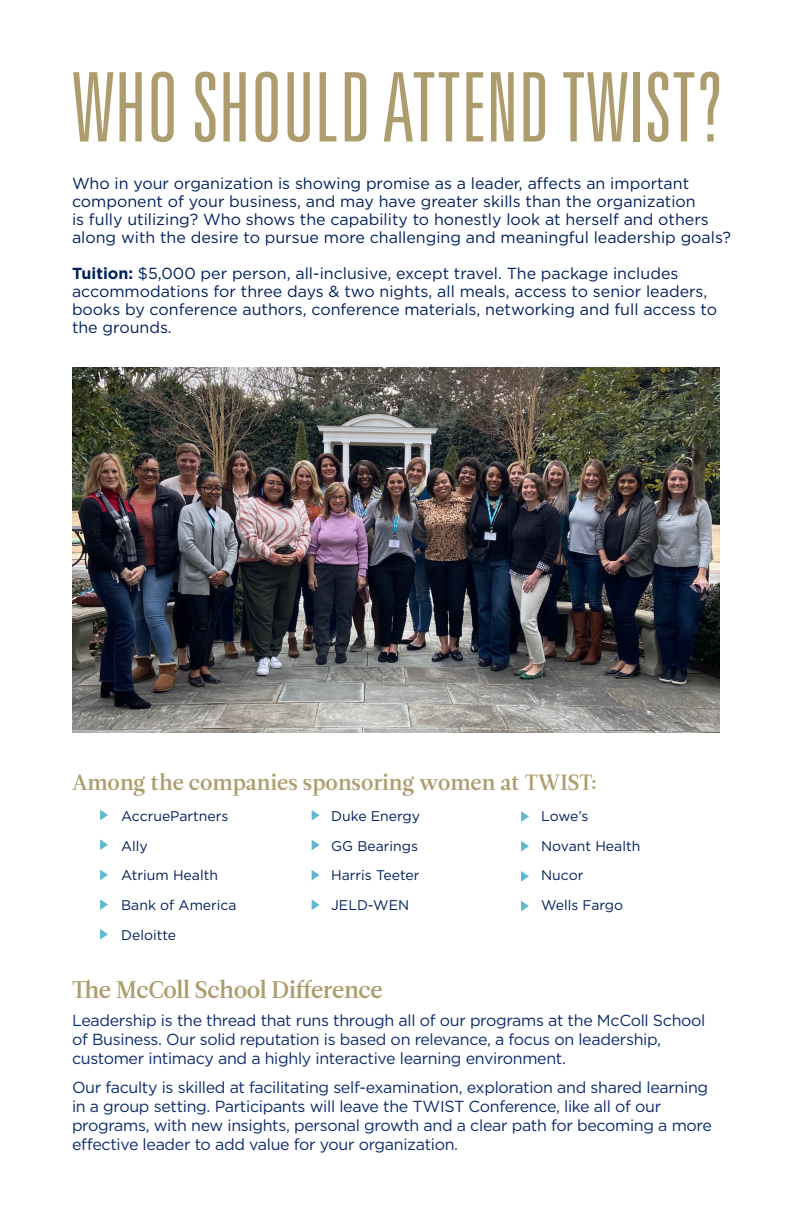
<style>
.page{position:relative;width:792px;height:1224px;background:#fff}
.page>*{position:absolute;margin:0;border:0;box-sizing:border-box;transform-origin:0 0}
.t1{font:300 ultra-condensed 96px "Univers LT Std";color:#ad9d6e}
.t2{font:24px "Leitura Roman 3";letter-spacing:-.015em;color:#ad9d6e}
.t3{font:22px "Leitura Roman 3";color:#ad9d6e}
.Body{font:16px/18px "Gotham";color:#00205b}
.t4{font:16px/19.2px "Gotham";letter-spacing:-.02em;color:#0d2b6d}
.t5{font:14px/29.6px "Gotham";color:#00205b}
.s1{font-weight:700}
</style>
<div class="page">
<svg style="left:100px;top:810px;width:8px;height:10px"></svg>
<svg style="left:100px;top:839px;width:8px;height:11px"></svg>
<svg style="left:100px;top:870px;width:8px;height:10px"></svg>
<svg style="left:100px;top:899px;width:8px;height:11px"></svg>
<svg style="left:521px;top:811px;width:8px;height:11px"></svg>
<svg style="left:521px;top:841px;width:8px;height:11px"></svg>
<svg style="left:521px;top:871px;width:8px;height:11px"></svg>
<svg style="left:521px;top:901px;width:8px;height:10px"></svg>
<img style="left:72px;top:367px;width:648px;height:366px">
<svg style="left:312px;top:810px;width:8px;height:11px"></svg>
<svg style="left:312px;top:840px;width:8px;height:10px"></svg>
<svg style="left:312px;top:870px;width:8px;height:10px"></svg>
<svg style="left:312px;top:900px;width:8px;height:10px"></svg>
<svg style="left:100px;top:929px;width:8px;height:11px"></svg>
<p class="t1" style="left:72px;top:58px;width:653px">WHO SHOULD ATTEND TWIST?</p>
<p class="Body" style="left:72px;top:174px;width:661px">Who in your organization is showing promise as a leader, affects an important component of your business, and may have greater skills than the organization<br>is fully utilizing? Who shows the capability to honestly look at herself and others along with the desire to pursue more challenging and meaningful leadership goals?</p>
<p class="Body" style="left:72px;top:264px;width:647px"><span class="s1">Tuition:</span> $5,000 per person, all-inclusive, except travel. The package includes accommodations for three days &amp; two nights, all meals, access to senior leaders, books by conference authors, conference materials, networking and full access to the grounds.</p>
<p class="t3" style="left:72px;top:769px;width:527px">Among the companies sponsoring women at TWIST:</p>
<p class="t5" style="left:121px;top:801px;width:109px">AccruePartners</p>
<p class="t5" style="left:121px;top:831px;width:28px">Ally</p>
<p class="t5" style="left:121px;top:860px;width:117px">Atrium Health<br>Bank of America</p>
<p class="t5" style="left:121px;top:919px;width:57px">Deloitte</p>
<p class="t5" style="left:331px;top:801px;width:90px">Duke Energy</p>
<p class="t5" style="left:331px;top:831px;width:88px">GG Bearings</p>
<p class="t5" style="left:331px;top:860px;width:90px">Harris Teeter</p>
<p class="t5" style="left:331px;top:890px;width:79px">JELD-WEN</p>
<p class="t5" style="left:541px;top:801px;width:49px">Lowe’s</p>
<p class="t5" style="left:541px;top:831px;width:101px">Novant Health</p>
<p class="t5" style="left:541px;top:860px;width:44px">Nucor</p>
<p class="t5" style="left:541px;top:890px;width:84px">Wells Fargo</p>
<p class="t2" style="left:72px;top:975px;width:312px">The McColl School Difference</p>
<p class="t4" style="left:72px;top:1010px;width:635px">Leadership is the thread that runs through all of our programs at the McColl School of Business. Our solid reputation is based on relevance, a focus on leadership, customer intimacy and a highly interactive learning environment.</p>
<p class="t4" style="left:72px;top:1077px;width:641px">Our faculty is skilled at facilitating self-examination, exploration and shared learning in a group setting. Participants will leave the TWIST Conference, like all of our programs, with new insights, personal growth and a clear path for becoming a more effective leader to add value for your organization.</p>
</div>
